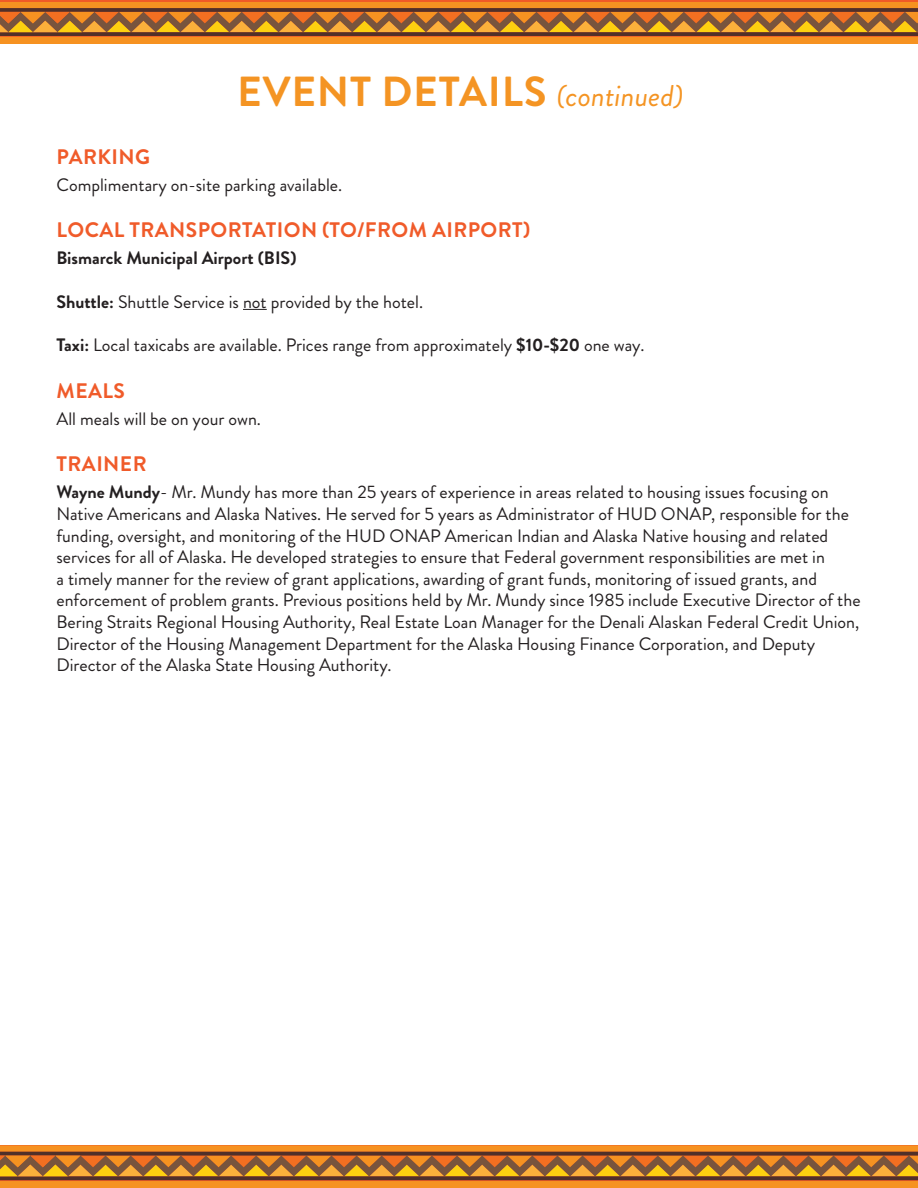
<style>
.page{position:relative;width:918px;height:1188px;background:#fff}
.page>*{position:absolute;margin:0;border:0;box-sizing:border-box;transform-origin:0 0}
.t1{font:700 42px "Brandon Grotesque";letter-spacing:.02em;color:#f49423}
.t2{font:700 21px "Brandon Grotesque";letter-spacing:.02em;color:#f05b2a}
.t3{font:18px/21.6px "Brandon Grotesque";color:#231f20}
.t4{font:700 18px "Brandon Grotesque";color:#231f20}
.s1{font-weight:400;font-style:italic;font-size:30px}
.s2{font-weight:700}
</style>
<div class="page">
<div style="left:0;top:0;width:918px;height:43px;background:#f15a27"></div>
<svg style="left:0;top:2px;width:918px;height:41px;background:#bd7429"></svg>
<svg style="left:0;top:1145px;width:918px;height:42px;background:#bd7329"></svg>
<svg style="left:243px;top:309px;width:24px;height:1px"></svg>
<h1 class="t1" style="left:237px;top:62px;width:448px">EVENT DETAILS <span class="s1">(continued)</span></h1>
<p class="t2" style="left:57px;top:142px;width:95px">PARKING</p>
<p class="t3" style="left:57px;top:174px;width:287px">Complimentary on-site parking available.</p>
<p class="t2" style="left:57px;top:216px;width:475px">LOCAL TRANSPORTATION (TO/FROM AIRPORT)</p>
<p class="t4" style="left:57px;top:246px;width:242px">Bismarck Municipal Airport (BIS)</p>
<p class="t3" style="left:57px;top:291px;width:368px"><span class="s2">Shuttle:</span> Shuttle Service is not provided by the hotel.</p>
<p class="t3" style="left:57px;top:334px;width:589px"><span class="s2">Taxi:</span> Local taxicabs are available. Prices range from approximately <span class="s2">$10-$20</span> one way.</p>
<p class="t2" style="left:57px;top:376px;width:70px">MEALS</p>
<p class="t3" style="left:57px;top:408px;width:206px">All meals will be on your own.</p>
<p class="t2" style="left:57px;top:450px;width:92px">TRAINER</p>
<p class="t3" style="left:57px;top:482px;width:806px"><span class="s2">Wayne Mundy</span>- Mr. Mundy has more than 25 years of experience in areas related to housing issues focusing on Native Americans and Alaska Natives. He served for 5 years as Administrator of HUD ONAP, responsible for the funding, oversight, and monitoring of the HUD ONAP American Indian and Alaska Native housing and related services for all of Alaska. He developed strategies to ensure that Federal government responsibilities are met in<br>a timely manner for the review of grant applications, awarding of grant funds, monitoring of issued grants, and enforcement of problem grants. Previous positions held by Mr. Mundy since 1985 include Executive Director of the Bering Straits Regional Housing Authority, Real Estate Loan Manager for the Denali Alaskan Federal Credit Union, Director of the Housing Management Department for the Alaska Housing Finance Corporation, and Deputy Director of the Alaska State Housing Authority.</p>
</div>
